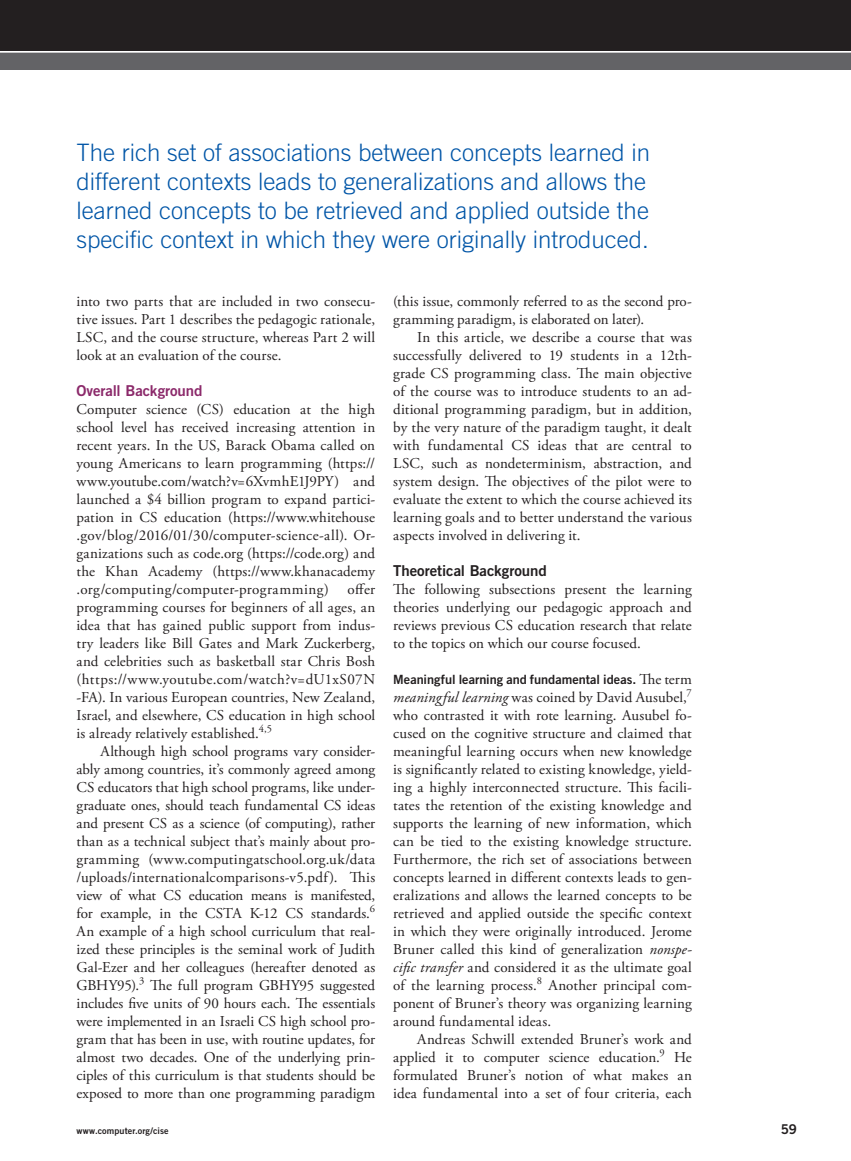
<style>
.page{position:relative;width:851px;height:1161px;background:#fff}
.page>*{position:absolute;margin:0;border:0;box-sizing:border-box;transform-origin:0 0}
.t1{font:300 24px/28.8px "Trade Gothic LT Std";color:#0155a7}
.t2{font:15px/18px "Adobe Garamond Pro";letter-spacing:.005em;color:#231f20;text-align:justify}
.t3{font:15px "Trade Gothic LT Std Bd 2";letter-spacing:-.005em;color:#231f20}
.t4{font:15px "Trade Gothic LT Std Bd 2";letter-spacing:-.005em;color:#8b296a}
.t5{font:13.5px "Trade Gothic LT Std Bd 2";color:#231f20}
.t6{font:12.75px "Trade Gothic LT Std Bd 2";color:#231f20}
.t7{font:9px "Trade Gothic LT Std Bd 2";letter-spacing:.01em;color:#231f20}
.s1{font-family:"Adobe Garamond Pro";font-size:15px}
.s2{font-style:italic}
</style>
<div class="page">
<div style="left:0;top:0;width:850px;height:51px;background:#231f20"></div>
<div style="left:0;top:52px;width:850px;height:18px;background:#636366"></div>
<hr style="left:0;top:51px;width:850px;height:2px;background:#fff">
<h1 class="t1" style="left:76px;top:138px;width:575px">The rich set of associations between concepts learned in different contexts leads to generalizations and allows the learned concepts to be retrieved and applied outside the specific context in which they were originally introduced.</h1>
<p class="t2" style="left:76px;top:293px;width:300px">into two parts that are included in two consecu&shy;tive issues. Part 1 describes the pedagogic rationale, LSC, and the course structure, whereas Part 2 will look at an evaluation of the course.</p>
<p class="t4" style="left:76px;top:381px;width:127px">Overall Background</p>
<p class="t2" style="left:76px;top:401px;width:300px">Computer science (CS) education at the high school level has received increasing attention in recent years. In the US, Barack Obama called on young Americans to learn programming (https:// www.youtube.com/watch?v=6XvmhE1J9PY) and launched a $4 billion program to expand partici&shy;pation in CS education (https://www.whitehouse .gov/blog/2016/01/30/computer-science-all). Or&shy;ganizations such as code.org (https://code.org) and the Khan Academy (https://www.khanacademy .org/computing/computer-programming) offer programming courses for beginners of all ages, an idea that has gained public support from indus&shy;try leaders like Bill Gates and Mark Zuckerberg, and celebrities such as basketball star Chris Bosh (https://www.youtube.com/watch?v=dU1xS07N -FA). In various European countries, New Zealand, Israel, and elsewhere, CS education in high school is already relatively established.<sup>4,5</sup></p>
<p class="t2" style="left:76px;top:743px;width:300px;text-indent:24px">Although high school programs vary consider&shy;ably among countries, it’s commonly agreed among CS educators that high school programs, like under&shy;graduate ones, should teach fundamental CS ideas and present CS as a science (of computing), rather than as a technical subject that’s mainly about pro&shy;gramming (www.computingatschool.org.uk/data /uploads/internationalcomparisons-v5.pdf). This view of what CS education means is manifested, for example, in the CSTA K-12 CS standards.<sup>6<br></sup>An example of a high school curriculum that real&shy;ized these principles is the seminal work of Judith Gal-Ezer and her colleagues (hereafter denoted as GBHY95).<sup>3</sup> The full program GBHY95 suggested includes five units of 90 hours each. The essentials were implemented in an Israeli CS high school pro&shy;gram that has been in use, with routine updates, for almost two decades. One of the underlying prin&shy;ciples of this curriculum is that students should be exposed to more than one programming paradigm</p>
<p class="t2" style="left:393px;top:293px;width:300px">(this issue, commonly referred to as the second pro&shy;gramming paradigm, is elaborated on later).</p>
<p class="t2" style="left:393px;top:329px;width:300px;text-indent:24px">In this article, we describe a course that was successfully delivered to 19 students in a 12th&shy;grade CS programming class. The main objective of the course was to introduce students to an ad&shy;ditional programming paradigm, but in addition, by the very nature of the paradigm taught, it dealt with fundamental CS ideas that are central to LSC, such as nondeterminism, abstraction, and system design. The objectives of the pilot were to evaluate the extent to which the course achieved its learning goals and to better understand the various aspects involved in delivering it.</p>
<p class="t3" style="left:393px;top:561px;width:155px">Theoretical Background</p>
<p class="t2" style="left:393px;top:581px;width:300px">The following subsections present the learning theories underlying our pedagogic approach and reviews previous CS education research that relate to the topics on which our course focused.</p>
<p class="t6" style="left:393px;top:672px;width:300px">Meaningful learning and fundamental ideas. <span class="s1">The term</span></p>
<p class="t2" style="left:393px;top:689px;width:300px"><span class="s2">meaningful learning</span> was coined by David Ausubel,<sup>7 </sup>who contrasted it with rote learning. Ausubel fo&shy;cused on the cognitive structure and claimed that meaningful learning occurs when new knowledge is significantly related to existing knowledge, yield&shy;ing a highly interconnected structure. This facili&shy;tates the retention of the existing knowledge and supports the learning of new information, which can be tied to the existing knowledge structure.<br>Furthermore, the rich set of associations between concepts learned in different contexts leads to gen&shy;eralizations and allows the learned concepts to be retrieved and applied outside the specific context in which they were originally introduced. Jerome Bruner called this kind of generalization <span class="s2">nonspe&shy;cific transfer</span> and considered it as the ultimate goal of the learning process.<sup>8</sup> Another principal com&shy;ponent of Bruner’s theory was organizing learning around fundamental ideas.</p>
<p class="t2" style="left:393px;top:1031px;width:300px;text-indent:24px">Andreas Schwill extended Bruner’s work and applied it to computer science education.<sup>9</sup> He formulated Bruner’s notion of what makes an idea fundamental into a set of four criteria, each</p>
<p class="t7" style="left:76px;top:1125px;width:94px">www.computer.org/cise</p>
<p class="t5" style="left:780px;top:1121px;width:18px">59</p>
</div>
